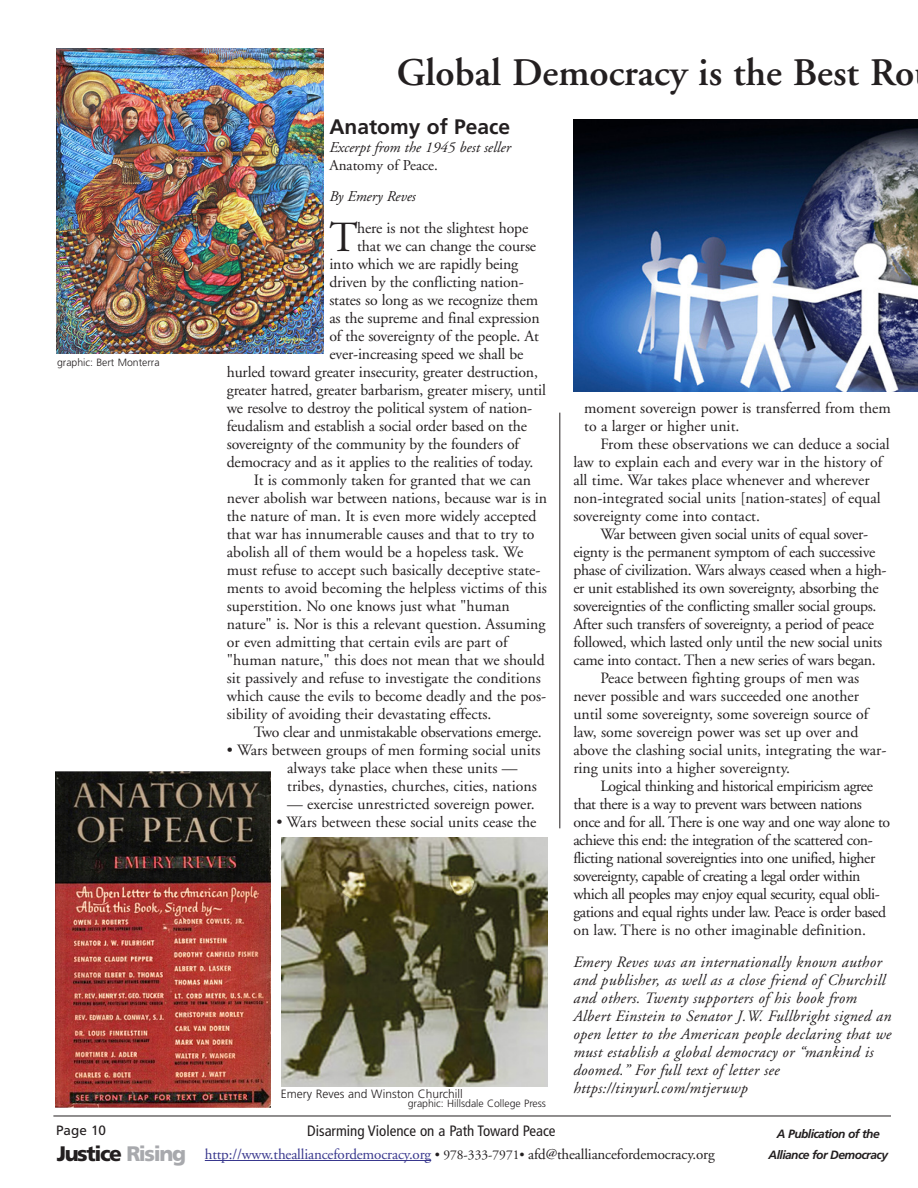
<style>
.page{position:relative;width:918px;height:1188px;background:#fff}
.page>*{position:absolute;margin:0;border:0;box-sizing:border-box;transform-origin:0 0}
.Drop_Cap{font:42.9px "Adobe Garamond";color:#231f20}
.Headline{font:600 39px "Adobe Garamond";color:#231f20}
.Small_Headline{font:700 21px "Frutiger LT Std";color:#231f20}
.t1{font:900 21px "Frutiger LT Std";letter-spacing:-.065em;color:#231f20}
.body_text{font:15.75px/18px "Adobe Garamond";color:#231f20}
.Drop_Cap-2{font:15.75px "Adobe Garamond";letter-spacing:-.01em;color:#231f20}
.body_text-2{font:15.75px/18px "Adobe Garamond";letter-spacing:-.03em;color:#231f20}
.body_text-3{font:15.75px/18px "Adobe Garamond";letter-spacing:-.02em;color:#231f20}
.Author_Bio{font:italic 15.75px/18px "Adobe Garamond";letter-spacing:.02em;color:#231f20}
.body_text-4{font:italic 15.75px "Adobe Garamond";letter-spacing:.02em;color:#231f20}
.t2{font:15px "Adobe Garamond";letter-spacing:-.01em;color:#38378d}
.Author{font:italic 15px/18px "Adobe Garamond";color:#231f20}
.t3{font:condensed 15px "Frutiger LT Std";color:#231f20}
.t4{font:13.5px "Frutiger LT Std";color:#231f20}
.t5{font:italic 700 12px "Frutiger LT Std";letter-spacing:-.045em;color:#231f20}
.Photo_Caption{font:300 12px "Frutiger LT Std";color:#231f20}
.Photo_credit{font:300 10.5px "Frutiger LT Std";color:#231f20}
.s1{color:#a8a9ad}
.s2{font-style:normal}
.s3{font-size:13.5px;color:#231f20}
.s4{color:#231f20}
</style>
<div class="page">
<hr style="left:53px;top:1116px;width:838px;height:1px;background:#231f20">
<hr style="left:205px;top:1160px;width:226px;height:1px;background:#38378d">
<img style="left:55px;top:771px;width:216px;height:336px">
<img style="left:573px;top:120px;width:345px;height:272px">
<hr style="left:560px;top:413px;width:1px;height:415px;background:#231f20">
<img style="left:282px;top:837px;width:266px;height:249px">
<img style="left:56px;top:49px;width:268px;height:304px">
<p class="Photo_credit" style="left:57px;top:356px;width:104px">graphic: Bert Monterra</p>
<p class="t4" style="left:56px;top:1123px;width:51px">Page 10</p>
<h3 class="t1" style="left:57px;top:1141px;width:131px">Justice <span class="s1">Rising</span></h3>
<p class="Headline" style="left:397px;top:51px;width:519px">Global Democracy is the Best Ro</p>
<p class="Small_Headline" style="left:329px;top:114px;width:182px">Anatomy of Peace</p>
<p class="Author" style="left:329px;top:138px;width:183px">Excerpt from the 1945 best seller<br><span class="s2">Anatomy of Peace.</span></p>
<p class="Author" style="left:329px;top:188px;width:88px">By Emery Reves</p>
<p class="Drop_Cap" style="left:329px;top:214px;width:30px">T</p>
<p class="Drop_Cap-2" style="left:357px;top:219px;width:172px">here is not the slightest hope</p>
<p class="Drop_Cap-2" style="left:357px;top:237px;width:180px">that we can change the course</p>
<p class="Drop_Cap-2" style="left:329px;top:255px;width:190px">into which we are rapidly being</p>
<p class="Drop_Cap-2" style="left:329px;top:273px;width:196px">driven by the conflicting nation-</p>
<p class="Drop_Cap-2" style="left:329px;top:291px;width:210px">states so long as we recognize them</p>
<p class="Drop_Cap-2" style="left:329px;top:309px;width:212px">as the supreme and final expression</p>
<p class="Drop_Cap-2" style="left:329px;top:327px;width:211px">of the sovereignty of the people. At</p>
<p class="Drop_Cap-2" style="left:329px;top:345px;width:196px">ever-increasing speed we shall be</p>
<p class="Drop_Cap-2" style="left:227px;top:363px;width:313px">hurled toward greater insecurity, greater destruction,</p>
<p class="Drop_Cap-2" style="left:227px;top:381px;width:321px">greater hatred, greater barbarism, greater misery, until</p>
<p class="Drop_Cap-2" style="left:227px;top:399px;width:307px">we resolve to destroy the political system of nation-</p>
<p class="Drop_Cap-2" style="left:227px;top:417px;width:302px">feudalism and establish a social order based on the</p>
<p class="Drop_Cap-2" style="left:227px;top:435px;width:294px">sovereignty of the community by the founders of</p>
<p class="Drop_Cap-2" style="left:227px;top:453px;width:308px">democracy and as it applies to the realities of today.</p>
<p class="body_text" style="left:227px;top:471px;width:322px;text-indent:27px">It is commonly taken for granted that we can never abolish war between nations, because war is in the nature of man. It is even more widely accepted that war has innumerable causes and that to try to abolish all of them would be a hopeless task. We must refuse to accept such basically deceptive state&shy;ments to avoid becoming the helpless victims of this superstition. No one knows just what "human nature" is. Nor is this a relevant question. Assuming or even admitting that certain evils are part of "human nature," this does not mean that we should sit passively and refuse to investigate the conditions which cause the evils to become deadly and the pos&shy;sibility of avoiding their devastating effects.</p>
<p class="body_text-3" style="left:254px;top:723px;width:289px">Two clear and unmistakable observations emerge.</p>
<p class="body_text" style="left:287px;top:741px;width:255px;text-indent:-60px">• Wars between groups of men forming social units always take place when these units — tribes, dynasties, churches, cities, nations</p>
<p class="body_text" style="left:287px;top:795px;width:249px">— exercise unrestricted sovereign power.</p>
<p class="body_text" style="left:276px;top:813px;width:262px">• Wars between these social units cease the</p>
<p class="Photo_Caption" style="left:281px;top:1087px;width:184px">Emery Reves and Winston Churchill</p>
<p class="Photo_credit" style="left:408px;top:1098px;width:140px">graphic: Hillsdale College Press</p>
<p class="t3" style="left:307px;top:1122px;width:250px">Disarming Violence on a Path Toward Peace</p>
<p class="body_text" style="left:584px;top:400px;width:308px">moment sovereign power is transferred from them to a larger or higher unit.</p>
<p class="body_text" style="left:573px;top:436px;width:318px;text-indent:27px">From these observations we can deduce a social law to explain each and every war in the history of all time. War takes place whenever and wherever non-integrated social units [nation-states] of equal sovereignty come into contact.</p>
<p class="body_text-3" style="left:573px;top:526px;width:315px;text-indent:27px">War between given social units of equal sover&shy;eignty is the permanent symptom of each successive phase of civilization. Wars always ceased when a high&shy;er unit established its own sovereignty, absorbing the sovereignties of the conflicting smaller social groups.<br>After such transfers of sovereignty, a period of peace followed, which lasted only until the new social units came into contact. Then a new series of wars began.</p>
<p class="body_text" style="left:573px;top:670px;width:315px;text-indent:27px">Peace between fighting groups of men was never possible and wars succeeded one another until some sovereignty, some sovereign source of law, some sovereign power was set up over and above the clashing social units, integrating the war&shy;ring units into a higher sovereignty.</p>
<p class="body_text-2" style="left:573px;top:778px;width:318px;text-indent:27px">Logical thinking and historical empiricism agree that there is a way to prevent wars between nations once and for all. There is one way and one way alone to achieve this end: the integration of the scattered con&shy;flicting national sovereignties into one unified, higher sovereignty, capable of creating a legal order within which all peoples may enjoy equal security, equal obli&shy;gations and equal rights under law. Peace is order based on law. There is no other imaginable definition.</p>
<p class="Author_Bio" style="left:573px;top:953px;width:319px">Emery Reves was an internationally known author and publisher, as well as a close friend of Churchill and others. Twenty supporters of his book from Albert Einstein to Senator J.W. Fullbright signed an open letter to the American people declaring that we must establish a global democracy or “mankind is doomed.” For full text of letter see</p>
<p class="body_text-4" style="left:573px;top:1079px;width:176px">https://tinyurl.com/mtjeruwp</p>
<p class="t5" style="left:777px;top:1127px;width:104px">A Publication of the</p>
<p class="t2" style="left:205px;top:1146px;width:512px">http://www.thealliancefordemocracy.org <span class="s3">• 978-333-7971•</span> <span class="s4">afd@thealliancefordemocracy.org</span></p>
<p class="t5" style="left:769px;top:1148px;width:121px">Alliance for Democracy</p>
</div>
